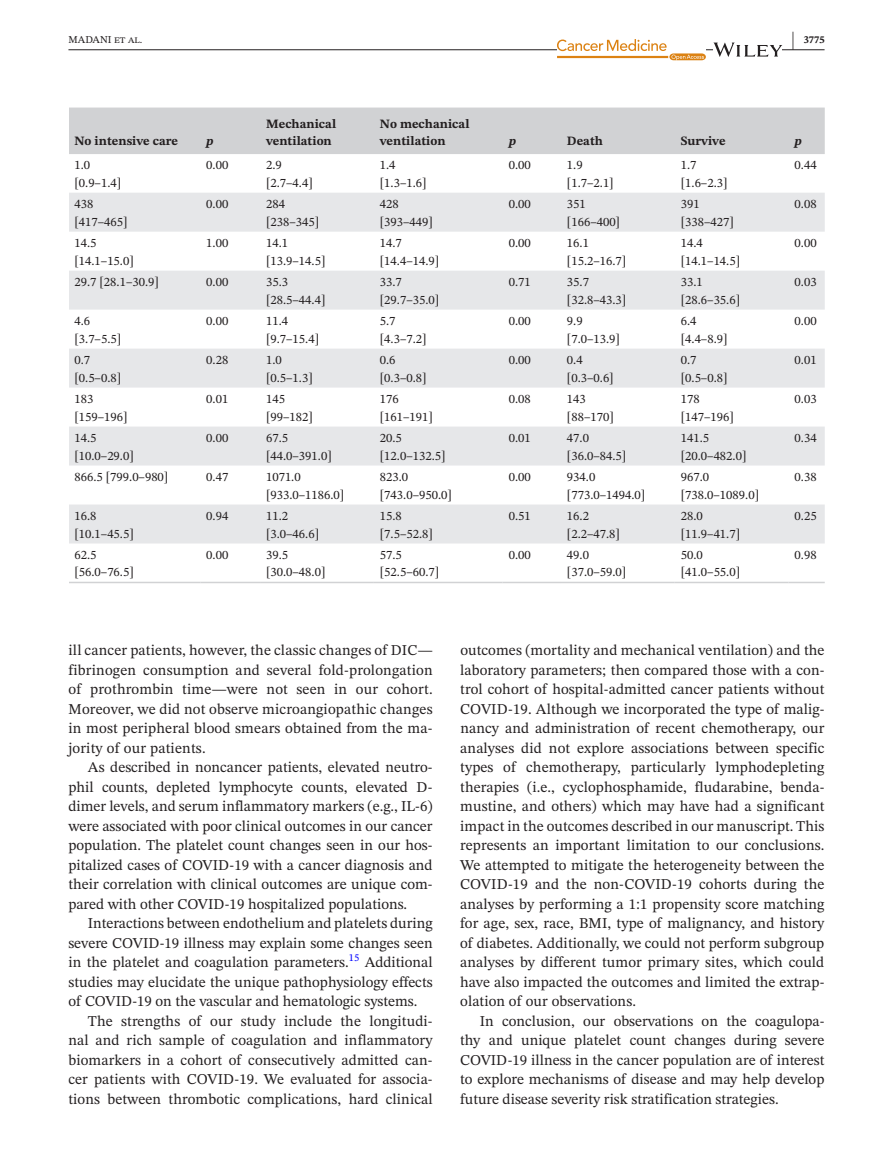
<style>
.page{position:relative;width:893px;height:1174px;background:#fff}
.page>*{position:absolute;margin:0;border:0;box-sizing:border-box;transform-origin:0 0}
.t1{font:700 21px "STIX Two Text";color:#231f20;scale:.42 1}
.t2{font:15px/19.5px "STIX Two Text";color:#231f20;text-align:justify}
.t3{font:12.75px/17.2px "STIX Two Text";color:#231f20}
.t4{font:700 12.75px/17.2px "STIX Two Text";color:#231f20}
.t5{font:italic 700 12.75px "STIX Two Text";color:#231f20}
.t6{font:10.5px "STIX Two Text";color:#231f20}
.t7{font:700 10.5px "STIX Two Text";color:#231f20}
.t8{font:10.5px "STIX Two Text";color:#00f}
</style>
<div class="page">
<hr style="left:68px;top:49px;width:756px;height:1px;background:#231f20">
<svg style="left:557px;top:39px;width:149px;height:21px"></svg>
<svg style="left:713px;top:43px;width:69px;height:14px"></svg>
<div style="left:69px;top:108px;width:756px;height:46px;background:#d1d2d4"></div>
<svg style="left:69px;top:193px;width:756px;height:350px;fill:#e6e7e9"></svg>
<hr style="left:68px;top:582px;width:132px;height:1px;background:#d1d2d4">
<hr style="left:200px;top:582px;width:60px;height:1px;background:#d1d2d4">
<hr style="left:260px;top:582px;width:114px;height:1px;background:#d1d2d4">
<hr style="left:374px;top:582px;width:129px;height:1px;background:#d1d2d4">
<hr style="left:503px;top:582px;width:58px;height:1px;background:#d1d2d4">
<hr style="left:561px;top:582px;width:114px;height:1px;background:#d1d2d4">
<hr style="left:675px;top:582px;width:114px;height:1px;background:#d1d2d4">
<hr style="left:789px;top:582px;width:36px;height:1px;background:#d1d2d4">
<h1 class="t1" style="left:792px;top:24px;width:8px">|</h1>
<p class="t6" style="left:68px;top:32px;width:75px">MADANI et al.</p>
<p class="t7" style="left:804px;top:32px;width:22px">3775</p>
<p class="t4" style="left:74px;top:132px;width:105px">No intensive care</p>
<p class="t5" style="left:206px;top:131px;width:9px">p</p>
<p class="t4" style="left:266px;top:115px;width:72px">Mechanical ventilation</p>
<p class="t4" style="left:380px;top:115px;width:91px">No mechanical ventilation</p>
<p class="t5" style="left:509px;top:131px;width:9px">p</p>
<p class="t4" style="left:567px;top:132px;width:38px">Death</p>
<p class="t4" style="left:681px;top:132px;width:46px">Survive</p>
<p class="t5" style="left:795px;top:131px;width:9px">p</p>
<p class="t3" style="left:74px;top:156px;width:48px">1.0 [0.9–1.4]</p>
<p class="t3" style="left:206px;top:156px;width:24px">0.00</p>
<p class="t3" style="left:266px;top:156px;width:48px">2.9 [2.7–4.4]</p>
<p class="t3" style="left:380px;top:156px;width:48px">1.4 [1.3–1.6]</p>
<p class="t3" style="left:509px;top:156px;width:24px">0.00</p>
<p class="t3" style="left:567px;top:156px;width:48px">1.9 [1.7–2.1]</p>
<p class="t3" style="left:681px;top:156px;width:48px">1.7 [1.6–2.3]</p>
<p class="t3" style="left:795px;top:156px;width:24px">0.44</p>
<p class="t3" style="left:74px;top:195px;width:55px">438 [417–465]</p>
<p class="t3" style="left:206px;top:195px;width:24px">0.00</p>
<p class="t3" style="left:266px;top:195px;width:55px">284 [238–345]</p>
<p class="t3" style="left:380px;top:195px;width:55px">428 [393–449]</p>
<p class="t3" style="left:509px;top:195px;width:24px">0.00</p>
<p class="t3" style="left:567px;top:195px;width:55px">351 [166–400]</p>
<p class="t3" style="left:681px;top:195px;width:55px">391 [338–427]</p>
<p class="t3" style="left:795px;top:195px;width:24px">0.08</p>
<p class="t3" style="left:74px;top:234px;width:61px">14.5 [14.1–15.0]</p>
<p class="t3" style="left:206px;top:234px;width:24px">1.00</p>
<p class="t3" style="left:266px;top:234px;width:61px">14.1 [13.9–14.5]</p>
<p class="t3" style="left:380px;top:234px;width:61px">14.7 [14.4–14.9]</p>
<p class="t3" style="left:509px;top:234px;width:24px">0.00</p>
<p class="t3" style="left:567px;top:234px;width:61px">16.1 [15.2–16.7]</p>
<p class="t3" style="left:681px;top:234px;width:61px">14.4 [14.1–14.5]</p>
<p class="t3" style="left:795px;top:234px;width:24px">0.00</p>
<p class="t3" style="left:74px;top:273px;width:86px">29.7 [28.1–30.9]</p>
<p class="t3" style="left:206px;top:273px;width:24px">0.00</p>
<p class="t3" style="left:266px;top:273px;width:61px">35.3 [28.5–44.4]</p>
<p class="t3" style="left:380px;top:273px;width:61px">33.7 [29.7–35.0]</p>
<p class="t3" style="left:509px;top:273px;width:24px">0.71</p>
<p class="t3" style="left:567px;top:273px;width:61px">35.7 [32.8–43.3]</p>
<p class="t3" style="left:681px;top:273px;width:61px">33.1 [28.6–35.6]</p>
<p class="t3" style="left:795px;top:273px;width:24px">0.03</p>
<p class="t3" style="left:74px;top:312px;width:48px">4.6 [3.7–5.5]</p>
<p class="t3" style="left:206px;top:312px;width:24px">0.00</p>
<p class="t3" style="left:266px;top:312px;width:55px">11.4 [9.7–15.4]</p>
<p class="t3" style="left:380px;top:312px;width:48px">5.7 [4.3–7.2]</p>
<p class="t3" style="left:509px;top:312px;width:24px">0.00</p>
<p class="t3" style="left:567px;top:312px;width:55px">9.9 [7.0–13.9]</p>
<p class="t3" style="left:681px;top:312px;width:48px">6.4 [4.4–8.9]</p>
<p class="t3" style="left:795px;top:312px;width:24px">0.00</p>
<p class="t3" style="left:74px;top:351px;width:48px">0.7 [0.5–0.8]</p>
<p class="t3" style="left:206px;top:351px;width:24px">0.28</p>
<p class="t3" style="left:266px;top:351px;width:48px">1.0 [0.5–1.3]</p>
<p class="t3" style="left:380px;top:351px;width:48px">0.6 [0.3–0.8]</p>
<p class="t3" style="left:509px;top:351px;width:24px">0.00</p>
<p class="t3" style="left:567px;top:351px;width:48px">0.4 [0.3–0.6]</p>
<p class="t3" style="left:681px;top:351px;width:48px">0.7 [0.5–0.8]</p>
<p class="t3" style="left:795px;top:351px;width:24px">0.01</p>
<p class="t3" style="left:74px;top:390px;width:55px">183 [159–196]</p>
<p class="t3" style="left:206px;top:390px;width:24px">0.01</p>
<p class="t3" style="left:266px;top:390px;width:48px">145 [99–182]</p>
<p class="t3" style="left:380px;top:390px;width:55px">176 [161–191]</p>
<p class="t3" style="left:509px;top:390px;width:24px">0.08</p>
<p class="t3" style="left:567px;top:390px;width:48px">143 [88–170]</p>
<p class="t3" style="left:681px;top:390px;width:55px">178 [147–196]</p>
<p class="t3" style="left:795px;top:390px;width:24px">0.03</p>
<p class="t3" style="left:74px;top:429px;width:61px">14.5 [10.0–29.0]</p>
<p class="t3" style="left:206px;top:429px;width:24px">0.00</p>
<p class="t3" style="left:266px;top:429px;width:67px">67.5 [44.0–391.0]</p>
<p class="t3" style="left:380px;top:429px;width:67px">20.5 [12.0–132.5]</p>
<p class="t3" style="left:509px;top:429px;width:24px">0.01</p>
<p class="t3" style="left:567px;top:429px;width:61px">47.0 [36.0–84.5]</p>
<p class="t3" style="left:681px;top:429px;width:67px">141.5 [20.0–482.0]</p>
<p class="t3" style="left:795px;top:429px;width:24px">0.34</p>
<p class="t3" style="left:74px;top:468px;width:95px">866.5 [799.0–980]</p>
<p class="t3" style="left:206px;top:468px;width:24px">0.47</p>
<p class="t3" style="left:266px;top:468px;width:80px">1071.0 [933.0–1186.0]</p>
<p class="t3" style="left:380px;top:468px;width:73px">823.0 [743.0–950.0]</p>
<p class="t3" style="left:509px;top:468px;width:24px">0.00</p>
<p class="t3" style="left:567px;top:468px;width:80px">934.0 [773.0–1494.0]</p>
<p class="t3" style="left:681px;top:468px;width:80px">967.0 [738.0–1089.0]</p>
<p class="t3" style="left:795px;top:468px;width:24px">0.38</p>
<p class="t3" style="left:74px;top:507px;width:61px">16.8 [10.1–45.5]</p>
<p class="t3" style="left:206px;top:507px;width:24px">0.94</p>
<p class="t3" style="left:266px;top:507px;width:55px">11.2 [3.0–46.6]</p>
<p class="t3" style="left:380px;top:507px;width:55px">15.8 [7.5–52.8]</p>
<p class="t3" style="left:509px;top:507px;width:24px">0.51</p>
<p class="t3" style="left:567px;top:507px;width:55px">16.2 [2.2–47.8]</p>
<p class="t3" style="left:681px;top:507px;width:61px">28.0 [11.9–41.7]</p>
<p class="t3" style="left:795px;top:507px;width:24px">0.25</p>
<p class="t3" style="left:74px;top:546px;width:61px">62.5 [56.0–76.5]</p>
<p class="t3" style="left:206px;top:546px;width:24px">0.00</p>
<p class="t3" style="left:266px;top:546px;width:61px">39.5 [30.0–48.0]</p>
<p class="t3" style="left:380px;top:546px;width:61px">57.5 [52.5–60.7]</p>
<p class="t3" style="left:509px;top:546px;width:24px">0.00</p>
<p class="t3" style="left:567px;top:546px;width:61px">49.0 [37.0–59.0]</p>
<p class="t3" style="left:681px;top:546px;width:61px">50.0 [41.0–55.0]</p>
<p class="t3" style="left:795px;top:546px;width:24px">0.98</p>
<p class="t2" style="left:68px;top:640px;width:366px">ill cancer patients, however, the classic changes of DIC— fibrinogen consumption and several fold-prolongation of prothrombin time—were not seen in our cohort.<br>Moreover, we did not observe microangiopathic changes in most peripheral blood smears obtained from the ma&shy;jority of our patients.</p>
<p class="t2" style="left:68px;top:757px;width:366px;text-indent:20px">As described in noncancer patients, elevated neutro&shy;phil counts, depleted lymphocyte counts, elevated D&shy;dimer levels, and serum inflammatory markers (e.g., IL-6) were associated with poor clinical outcomes in our cancer population. The platelet count changes seen in our hos&shy;pitalized cases of COVID-19 with a cancer diagnosis and their correlation with clinical outcomes are unique com&shy;pared with other COVID-19 hospitalized populations.</p>
<p class="t2" style="left:68px;top:913px;width:366px;text-indent:19px">Interactions between endothelium and platelets during severe COVID-19 illness may explain some changes seen in the platelet and coagulation parameters.</p>
<p class="t8" style="left:349px;top:949px;width:12px">15</p>
<p class="t2" style="left:68px;top:952px;width:366px;text-indent:296px">Additional studies may elucidate the unique pathophysiology effects of COVID-19 on the vascular and hematologic systems.</p>
<p class="t2" style="left:68px;top:1011px;width:366px;text-indent:19px">The strengths of our study include the longitudi&shy;nal and rich sample of coagulation and inflammatory biomarkers in a cohort of consecutively admitted can&shy;cer patients with COVID-19. We evaluated for associa&shy;tions between thrombotic complications, hard clinical</p>
<p class="t2" style="left:460px;top:640px;width:366px">outcomes (mortality and mechanical ventilation) and the laboratory parameters; then compared those with a con&shy;trol cohort of hospital-admitted cancer patients without COVID-19. Although we incorporated the type of malig&shy;nancy and administration of recent chemotherapy, our analyses did not explore associations between specific types of chemotherapy, particularly lymphodepleting therapies (i.e., cyclophosphamide, fludarabine, benda&shy;mustine, and others) which may have had a significant impact in the outcomes described in our manuscript. This represents an important limitation to our conclusions.<br>We attempted to mitigate the heterogeneity between the COVID-19 and the non-COVID-19 cohorts during the analyses by performing a 1:1 propensity score matching for age, sex, race, BMI, type of malignancy, and history of diabetes. Additionally, we could not perform subgroup analyses by different tumor primary sites, which could have also impacted the outcomes and limited the extrap&shy;olation of our observations.</p>
<p class="t2" style="left:460px;top:1011px;width:366px;text-indent:20px">In conclusion, our observations on the coagulopa&shy;thy and unique platelet count changes during severe COVID-19 illness in the cancer population are of interest to explore mechanisms of disease and may help develop future disease severity risk stratification strategies.</p>
</div>
